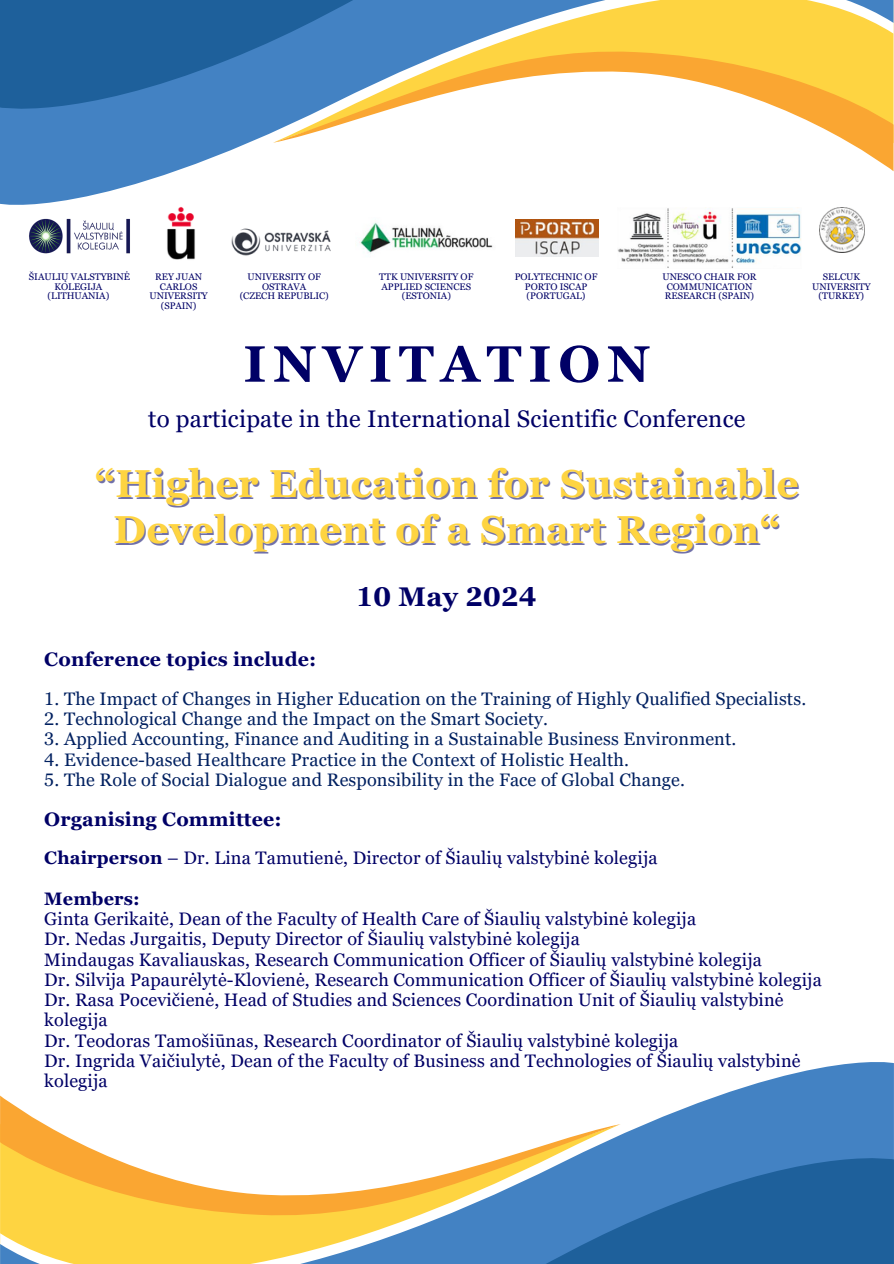
<style>
.page{position:relative;width:894px;height:1264px;background:#fff}
.page>*{position:absolute;margin:0;border:0;box-sizing:border-box;transform-origin:0 0}
.t1{font:700 51px "Georgia Pro";letter-spacing:.14em;color:#006}
.t2{font:700 39px "Georgia Pro";letter-spacing:.01em;color:#fed441}
.t3{font:700 27px "Georgia Pro";letter-spacing:.01em;color:#006}
.t4{font:24px "Georgia Pro";letter-spacing:.01em;color:#006}
.t5{font:700 19.5px "Georgia Pro";letter-spacing:.01em;color:#006}
.t6{font:18px/20.2px "Georgia Pro";letter-spacing:.01em;color:#006}
.t7{font:18px "Georgia Pro";letter-spacing:.01em;color:#002060}
.t8{font:9.6px/9.6px "Georgia Pro";color:#006;text-align:center}
.s1{font-weight:700}
</style>
<div class="page">
<svg style="left:0;top:0;width:893px;height:222px"></svg>
<svg style="left:0;top:0;width:562px;height:121px;background:#3673ac"></svg>
<svg style="left:273px;top:46px;width:620px;height:125px"></svg>
<svg style="left:0;top:1062px;width:893px;height:201px"></svg>
<svg style="left:331px;top:1145px;width:562px;height:118px;background:#3774ac"></svg>
<svg style="left:0;top:1095px;width:620px;height:126px"></svg>
<img style="left:231px;top:228px;width:100px;height:28px">
<img style="left:355px;top:217px;width:142px;height:36px">
<img style="left:515px;top:219px;width:83px;height:37px">
<img style="left:617px;top:207px;width:184px;height:61px">
<img style="left:26px;top:214px;width:108px;height:40px">
<img style="left:152px;top:203px;width:60px;height:57px">
<img style="left:818px;top:208px;width:45px;height:45px">
<p class="t8" style="left:29px;top:272px;width:103px">ŠIAULIŲ VALSTYBINĖ<br>KOLEGIJA (LITHUANIA)</p>
<p class="t8" style="left:155px;top:272px;width:48px">REY JUAN</p>
<p class="t8" style="left:160px;top:281px;width:39px">CARLOS</p>
<p class="t8" style="left:149px;top:291px;width:60px">UNIVERSITY</p>
<p class="t8" style="left:161px;top:301px;width:37px">(SPAIN)</p>
<p class="t8" style="left:247px;top:272px;width:75px">UNIVERSITY OF</p>
<p class="t8" style="left:262px;top:281px;width:46px">OSTRAVA</p>
<p class="t8" style="left:239px;top:291px;width:91px">(CZECH REPUBLIC)</p>
<p class="t8" style="left:379px;top:272px;width:96px">TTK UNIVERSITY OF</p>
<p class="t8" style="left:381px;top:281px;width:91px">APPLIED SCIENCES</p>
<p class="t8" style="left:401px;top:291px;width:51px">(ESTONIA)</p>
<p class="t8" style="left:514px;top:272px;width:84px">POLYTECHNIC OF</p>
<p class="t8" style="left:525px;top:281px;width:64px">PORTO ISCAP</p>
<p class="t8" style="left:526px;top:291px;width:60px">(PORTUGAL)</p>
<p class="t8" style="left:662px;top:272px;width:95px">UNESCO CHAIR FOR</p>
<p class="t8" style="left:666px;top:281px;width:87px">COMMUNICATION</p>
<p class="t8" style="left:664px;top:291px;width:91px">RESEARCH (SPAIN)</p>
<p class="t1" style="left:243px;top:335px;width:408px">INVITATION</p>
<h2 class="t4" style="left:148px;top:405px;width:598px">to participate in the International Scientific Conference</h2>
<h1 class="t2" style="left:95px;top:461px;width:705px">“Higher Education for Sustainable</h1>
<h4 class="t2" style="left:113px;top:507px;width:668px">Development of a Smart Region“</h4>
<h3 class="t3" style="left:356px;top:581px;width:182px">10 May 2024</h3>
<p class="t8" style="left:822px;top:272px;width:39px">SELCUK</p>
<p class="t8" style="left:812px;top:281px;width:60px">UNIVERSITY</p>
<p class="t8" style="left:818px;top:291px;width:47px">(TURKEY)</p>
<h5 class="t5" style="left:44px;top:648px;width:273px">Conference topics include:</h5>
<h5 class="t7" style="left:44px;top:688px;width:763px">1. The Impact of Changes in Higher Education on the Training of Highly Qualified Specialists.</h5>
<h5 class="t7" style="left:44px;top:708px;width:505px">2. Technological Change and the Impact on the Smart Society.</h5>
<h5 class="t7" style="left:44px;top:728px;width:693px">3. Applied Accounting, Finance and Auditing in a Sustainable Business Environment.</h5>
<h5 class="t7" style="left:44px;top:749px;width:586px">4. Evidence-based Healthcare Practice in the Context of Holistic Health.</h5>
<h5 class="t7" style="left:44px;top:769px;width:642px">5. The Role of Social Dialogue and Responsibility in the Face of Global Change.</h5>
<h6 class="t5" style="left:44px;top:807px;width:239px">Organising Committee:</h6>
<h6 class="t6" style="left:44px;top:847px;width:614px"><span class="s1">Chairperson</span> – Dr. Lina Tamutienė, Director of Šiaulių valstybinė kolegija</h6>
<h6 class="t6" style="left:44px;top:888px;width:778px"><span class="s1">Members:<br></span>Ginta Gerikaitė, Dean of the Faculty of Health Care of Šiaulių valstybinė kolegija<br>Dr. Nedas Jurgaitis, Deputy Director of Šiaulių valstybinė kolegija<br>Mindaugas Kavaliauskas, Research Communication Officer of Šiaulių valstybinė kolegija<br>Dr. Silvija Papaurėlytė-Klovienė, Research Communication Officer of Šiaulių valstybinė kolegija Dr. Rasa Pocevičienė, Head of Studies and Sciences Coordination Unit of Šiaulių valstybinė kolegija<br>Dr. Teodoras Tamošiūnas, Research Coordinator of Šiaulių valstybinė kolegija<br>Dr. Ingrida Vaičiulytė, Dean of the Faculty of Business and Technologies of Šiaulių valstybinė kolegija</h6>
</div>
